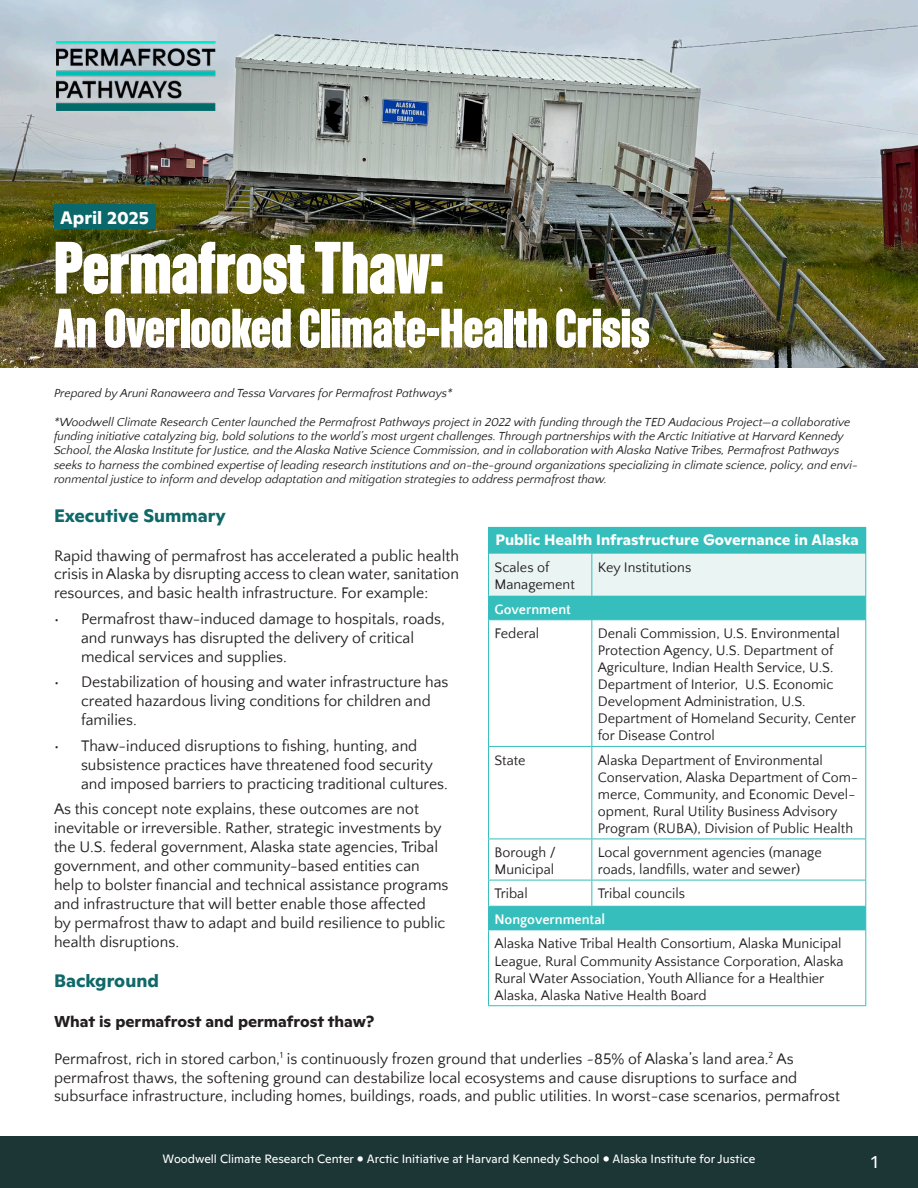
<style>
.page{position:relative;width:918px;height:1188px;background:#fff}
.page>*{position:absolute;margin:0;border:0;box-sizing:border-box;transform-origin:0 0}
.t1{font:700 72px "Sohne Schmal";color:#fff}
.t2{font:700 54px "Sohne Schmal";color:#fff}
.Heading_2{font:700 18px "Ginto Normal";color:#0f6869}
.t3{font:700 18px "Ginto Normal";color:#fff}
.t4{font:18px "Ginto Normal";color:#fff}
.t5{font:15.75px/18.9px "Quattrocento Sans";color:#231f20}
.t6{font:700 15.75px "Ginto Normal";color:#231f20}
.t7{font:700 15px "Ginto Normal";color:#fff}
.t8{font:14.25px/17.1px "Quattrocento Sans";color:#231f20}
.t9{font:700 14.25px "Quattrocento Sans";color:#fff}
.t10{font:italic 12px/14.4px "Quattrocento Sans";color:#231f20}
.t11{font:12px "Ginto Normal";color:#fff}
</style>
<div class="page">
<div style="left:0;top:1136px;width:918px;height:52px;background:#1c3535"></div>
<img style="left:0;top:0;width:918px;height:367px">
<svg style="left:489px;top:620px;width:376px;height:310px"></svg>
<hr style="left:488px;top:930px;width:1px;height:75px;background:#36bebc">
<hr style="left:865px;top:930px;width:1px;height:75px;background:#36bebc">
<hr style="left:488px;top:1005px;width:104px;height:1px;background:#36bebc">
<hr style="left:592px;top:1005px;width:274px;height:1px;background:#36bebc">
<hr style="left:488px;top:527px;width:104px;height:1px;background:#36bebc">
<hr style="left:592px;top:527px;width:274px;height:1px;background:#36bebc">
<svg style="left:488px;top:528px;width:378px;height:91px;background:#88d6d4"></svg>
<hr style="left:488px;top:619px;width:104px;height:1px;background:#36bebc">
<hr style="left:488px;top:620px;width:1px;height:126px;background:#36bebc">
<hr style="left:592px;top:619px;width:274px;height:1px;background:#36bebc">
<hr style="left:591px;top:620px;width:1px;height:126px;background:#36bebc">
<hr style="left:865px;top:620px;width:1px;height:126px;background:#36bebc">
<hr style="left:488px;top:746px;width:104px;height:1px;background:#36bebc">
<hr style="left:488px;top:747px;width:1px;height:92px;background:#36bebc">
<hr style="left:592px;top:746px;width:274px;height:1px;background:#36bebc">
<hr style="left:591px;top:747px;width:1px;height:92px;background:#36bebc">
<hr style="left:865px;top:747px;width:1px;height:92px;background:#36bebc">
<hr style="left:488px;top:839px;width:104px;height:1px;background:#36bebc">
<hr style="left:488px;top:839px;width:1px;height:41px;background:#36bebc">
<hr style="left:592px;top:839px;width:274px;height:1px;background:#36bebc">
<hr style="left:591px;top:839px;width:1px;height:41px;background:#36bebc">
<hr style="left:865px;top:839px;width:1px;height:41px;background:#36bebc">
<hr style="left:488px;top:880px;width:104px;height:1px;background:#36bebc">
<svg style="left:488px;top:880px;width:1px;height:50px"></svg>
<hr style="left:592px;top:880px;width:274px;height:1px;background:#36bebc">
<svg style="left:591px;top:880px;width:1px;height:26px"></svg>
<svg style="left:865px;top:880px;width:1px;height:50px"></svg>
<hr style="left:488px;top:906px;width:104px;height:1px;background:#36bebc">
<hr style="left:592px;top:906px;width:274px;height:1px;background:#36bebc">
<hr style="left:488px;top:554px;width:1px;height:42px;background:#36bebc">
<hr style="left:591px;top:554px;width:1px;height:42px;background:#36bebc">
<hr style="left:865px;top:554px;width:1px;height:42px;background:#36bebc">
<img style="left:57px;top:41px;width:161px;height:70px">
<div style="left:54px;top:204px;width:101px;height:25px;background:#0a686a"></div>
<p class="t3" style="left:60px;top:204px;width:90px">April 2025</p>
<p class="t1" style="left:54px;top:228px;width:392px">Permafrost Thaw:</p>
<p class="t2" style="left:54px;top:298px;width:597px">An Overlooked Climate-Health Crisis</p>
<p class="t10" style="left:54px;top:386px;width:400px">Prepared by Aruni Ranaweera and Tessa Varvares for Permafrost Pathways*</p>
<p class="t10" style="left:54px;top:415px;width:805px">*Woodwell Climate Research Center launched the Permafrost Pathways project in 2022 with funding through the TED Audacious Project—a collaborative funding initiative catalyzing big, bold solutions to the world’s most urgent challenges. Through partnerships with the Arctic Initiative at Harvard Kennedy School, the Alaska Institute for Justice, and the Alaska Native Science Commission, and in collaboration with Alaska Native Tribes, Permafrost Pathways seeks to harness the combined expertise of leading research institutions and on-the-ground organizations specializing in climate science, policy, and envi&shy;ronmental justice to inform and develop adaptation and mitigation strategies to address permafrost thaw.</p>
<p class="Heading_2" style="left:54px;top:502px;width:173px">Executive Summary</p>
<p class="t5" style="left:54px;top:546px;width:407px;text-align:justify">Rapid thawing of permafrost has accelerated a public health crisis in Alaska by disrupting access to clean water, sanitation resources, and basic health infrastructure. For example:</p>
<p class="t5" style="left:81px;top:610px;width:365px;text-indent:-27px">• Permafrost thaw-induced damage to hospitals, roads, and runways has disrupted the delivery of critical medical services and supplies.</p>
<p class="t5" style="left:81px;top:673px;width:369px;text-indent:-27px">• Destabilization of housing and water infrastructure has created hazardous living conditions for children and families.</p>
<p class="t5" style="left:81px;top:737px;width:368px;text-indent:-27px">• Thaw-induced disruptions to fishing, hunting, and subsistence practices have threatened food security and imposed barriers to practicing traditional cultures.</p>
<p class="t5" style="left:54px;top:800px;width:396px">As this concept note explains, these outcomes are not inevitable or irreversible. Rather, strategic investments by the U.S. federal government, Alaska state agencies, Tribal government, and other community-based entities can help to bolster financial and technical assistance programs and infrastructure that will better enable those affected<br>by permafrost thaw to adapt and build resilience to public health disruptions.</p>
<p class="Heading_2" style="left:54px;top:967px;width:106px">Background</p>
<p class="t7" style="left:495px;top:529px;width:365px">Public Health Infrastructure Governance in Alaska</p>
<p class="t8" style="left:495px;top:559px;width:82px">Scales of<br>Management</p>
<p class="t8" style="left:598px;top:559px;width:95px">Key Institutions</p>
<p class="t9" style="left:495px;top:602px;width:78px">Government</p>
<p class="t8" style="left:495px;top:625px;width:46px">Federal</p>
<p class="t8" style="left:598px;top:625px;width:259px">Denali Commission, U.S. Environmental Protection Agency, U.S. Department of Agriculture, Indian Health Service, U.S.<br>Department of Interior, U.S. Economic Development Administration, U.S.<br>Department of Homeland Security, Center for Disease Control</p>
<p class="t8" style="left:495px;top:752px;width:33px">State</p>
<p class="t8" style="left:598px;top:752px;width:262px">Alaska Department of Environmental Conservation, Alaska Department of Com&shy;merce, Community, and Economic Devel&shy;opment, Rural Utility Business Advisory Program (RUBA), Division of Public Health</p>
<p class="t8" style="left:495px;top:844px;width:63px">Borough /<br>Municipal</p>
<p class="t8" style="left:598px;top:844px;width:225px">Local government agencies (manage roads, landfills, water and sewer)</p>
<p class="t8" style="left:495px;top:885px;width:35px">Tribal</p>
<p class="t8" style="left:598px;top:885px;width:89px">Tribal councils</p>
<p class="t9" style="left:495px;top:912px;width:112px">Nongovernmental</p>
<p class="t8" style="left:495px;top:936px;width:351px">Alaska Native Tribal Health Consortium, Alaska Municipal League, Rural Community Assistance Corporation, Alaska Rural Water Association, Youth Alliance for a Healthier Alaska, Alaska Native Health Board</p>
<p class="t6" style="left:54px;top:1009px;width:322px">What is permafrost and permafrost thaw?</p>
<p class="t5" style="left:54px;top:1050px;width:788px">Permafrost, rich in stored carbon,<sup>1</sup> is continuously frozen ground that underlies ~85% of Alaska’s land area.<sup>2</sup> As permafrost thaws, the softening ground can destabilize local ecosystems and cause disruptions to surface and subsurface infrastructure, including homes, buildings, roads, and public utilities. In worst-case scenarios, permafrost</p>
<p class="t11" style="left:163px;top:1150px;width:594px">Woodwell Climate Research Center • Arctic Initiative at Harvard Kennedy School • Alaska Institute for Justice</p>
<p class="t4" style="left:871px;top:1148px;width:9px">1</p>
</div>
